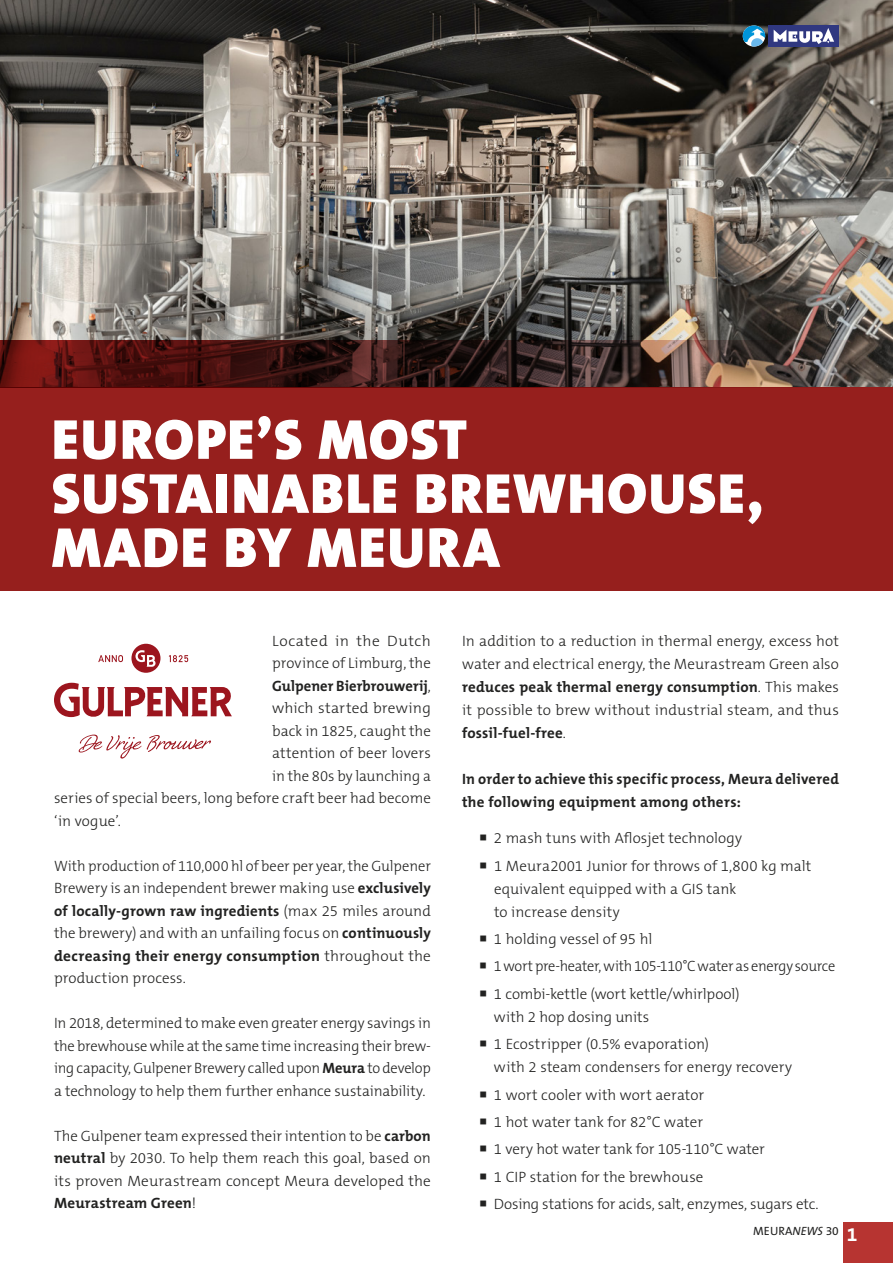
<style>
.page{position:relative;width:893px;height:1263px;background:#fff}
.page>*{position:absolute;margin:0;border:0;box-sizing:border-box;transform-origin:0 0}
.t1{font:900 56.85px/54px "The Mix B9";letter-spacing:.025em;color:#fff}
.t2{font:300 15px/22.5px "The Mix B3";color:#222221}
.t3{font:700 15px/23.1px "The Mix B7";letter-spacing:.015em;color:#222221}
.t4{font:300 15px "The Mix B3";letter-spacing:-.02em;color:#222221;scale:.96 1}
.t5{font:12px "The Mix B5 Plain";color:#222221}
.s1{font-family:"The Mix B3";font-weight:300}
.s2{font-family:"The Mix B7";font-weight:700}
.s3{font-style:italic}
.s4{font-family:"The Mix B7";font-weight:700;font-size:19.5px;color:#fff}
</style>
<div class="page">
<img style="left:0;top:0;width:893px;height:340px">
<div style="left:0;top:388px;width:893px;height:203px;background:#961f1d"></div>
<svg style="left:0;top:340px;width:893px;height:48px;background:#4c2925"></svg>
<svg style="left:79px;top:735px;width:132px;height:23px"></svg>
<svg style="left:54px;top:683px;width:178px;height:35px"></svg>
<svg style="left:98px;top:655px;width:25px;height:7px"></svg>
<svg style="left:131px;top:644px;width:29px;height:29px"></svg>
<svg style="left:169px;top:655px;width:19px;height:7px"></svg>
<div style="left:843px;top:1222px;width:50px;height:41px;background:#b73431"></div>
<svg style="left:743px;top:26px;width:22px;height:21px"></svg>
<div style="left:769px;top:26px;width:70px;height:21px;background:#303880"></div>
<svg style="left:774px;top:28px;width:60px;height:16px"></svg>
<h1 class="t1" style="left:52px;top:414px;width:713px">EUROPE’S MOST<br>SUSTAINABLE BREWHOUSE,<br>MADE BY MEURA</h1>
<p class="t2" style="left:272px;top:630px;width:160px">Located in the Dutch province of Limburg, the</p>
<p class="t3" style="left:272px;top:674px;width:160px">Gulpener Bierbrouwerij<span class="s1">,</span></p>
<p class="t2" style="left:272px;top:697px;width:160px">which started brewing</p>
<p class="t2" style="left:272px;top:720px;width:160px">back in 1825, caught the</p>
<p class="t2" style="left:272px;top:742px;width:160px">attention of beer lovers</p>
<p class="t2" style="left:272px;top:765px;width:160px">in the 80s by launching a</p>
<p class="t2" style="left:54px;top:787px;width:378px">series of special beers, long before craft beer had become</p>
<p class="t2" style="left:54px;top:810px;width:69px">‘in vogue’.</p>
<p class="t2" style="left:54px;top:855px;width:378px">With production of 110,000 hl of beer per year, the Gulpener<br>Brewery is an independent brewer making use <span class="s2">exclusively</span></p>
<p class="t3" style="left:54px;top:899px;width:378px">of locally-grown raw ingredients <span class="s1">(max 25 miles around</span></p>
<p class="t2" style="left:54px;top:922px;width:378px">the brewery) and with an unfailing focus on <span class="s2">continuously</span></p>
<p class="t3" style="left:54px;top:944px;width:378px">decreasing their energy consumption <span class="s1">throughout the</span></p>
<p class="t2" style="left:54px;top:967px;width:133px">production process.</p>
<p class="t2" style="left:54px;top:1012px;width:378px;text-align:justify">In 2018, determined to make even greater energy savings in the brewhouse while at the same time increasing their brew&shy;ing capacity, Gulpener Brewery called upon <span class="s2">Meura</span> to develop a technology to help them further enhance sustainability.</p>
<p class="t2" style="left:54px;top:1125px;width:378px;text-align:justify">The Gulpener team expressed their intention to be <span class="s2">carbon neutral</span> by 2030. To help them reach this goal, based on its proven Meurastream concept Meura developed the</p>
<p class="t3" style="left:54px;top:1192px;width:144px">Meurastream Green<span class="s1">!</span></p>
<p class="t2" style="left:462px;top:629px;width:378px;line-height:23.1px">In addition to a reduction in thermal energy, excess hot water and electrical energy, the Meurastream Green also</p>
<p class="t3" style="left:462px;top:676px;width:378px">reduces peak thermal energy consumption<span class="s1">. This makes</span></p>
<p class="t2" style="left:462px;top:699px;width:378px">it possible to brew without industrial steam, and thus</p>
<p class="t3" style="left:462px;top:722px;width:105px">fossil-fuel-free<span class="s1">.</span></p>
<p class="t3" style="left:462px;top:768px;width:378px">In order to achieve this specific process, Meura delivered the following equipment among others:</p>
<p class="t2" style="left:479px;top:827px;width:264px">○ 2 mash tuns with Aflosjet technology</p>
<p class="t2" style="left:494px;top:854px;width:319px;line-height:23.1px;text-indent:-15px">○ 1 Meura2001 Junior for throws of 1,800 kg malt equivalent equipped with a GIS tank<br>to increase density</p>
<p class="t2" style="left:479px;top:928px;width:175px">○ 1 holding vessel of 95 hl</p>
<p class="t4" style="left:479px;top:958px;width:372px">○ 1 wort pre-heater, with 105-110°C water as energy source</p>
<p class="t2" style="left:494px;top:982px;width:247px;line-height:23.1px;text-indent:-15px">○ 1 combi-kettle (wort kettle/whirlpool) with 2 hop dosing units</p>
<p class="t2" style="left:494px;top:1033px;width:300px;line-height:23.1px;text-indent:-15px">○ 1 Ecostripper (0.5% evaporation)<br>with 2 steam condensers for energy recovery</p>
<p class="t2" style="left:479px;top:1084px;width:227px">○ 1 wort cooler with wort aerator</p>
<p class="t2" style="left:479px;top:1111px;width:225px">○ 1 hot water tank for 82°C water</p>
<p class="t2" style="left:479px;top:1138px;width:287px">○ 1 very hot water tank for 105-110°C water</p>
<p class="t2" style="left:479px;top:1166px;width:226px">○ 1 CIP station for the brewhouse</p>
<p class="t2" style="left:479px;top:1193px;width:341px">○ Dosing stations for acids, salt, enzymes, sugars etc.</p>
<p class="t5" style="left:753px;top:1224px;width:106px">MEURA<span class="s3">NEWS</span> 30 <span class="s4">1</span></p>
</div>
